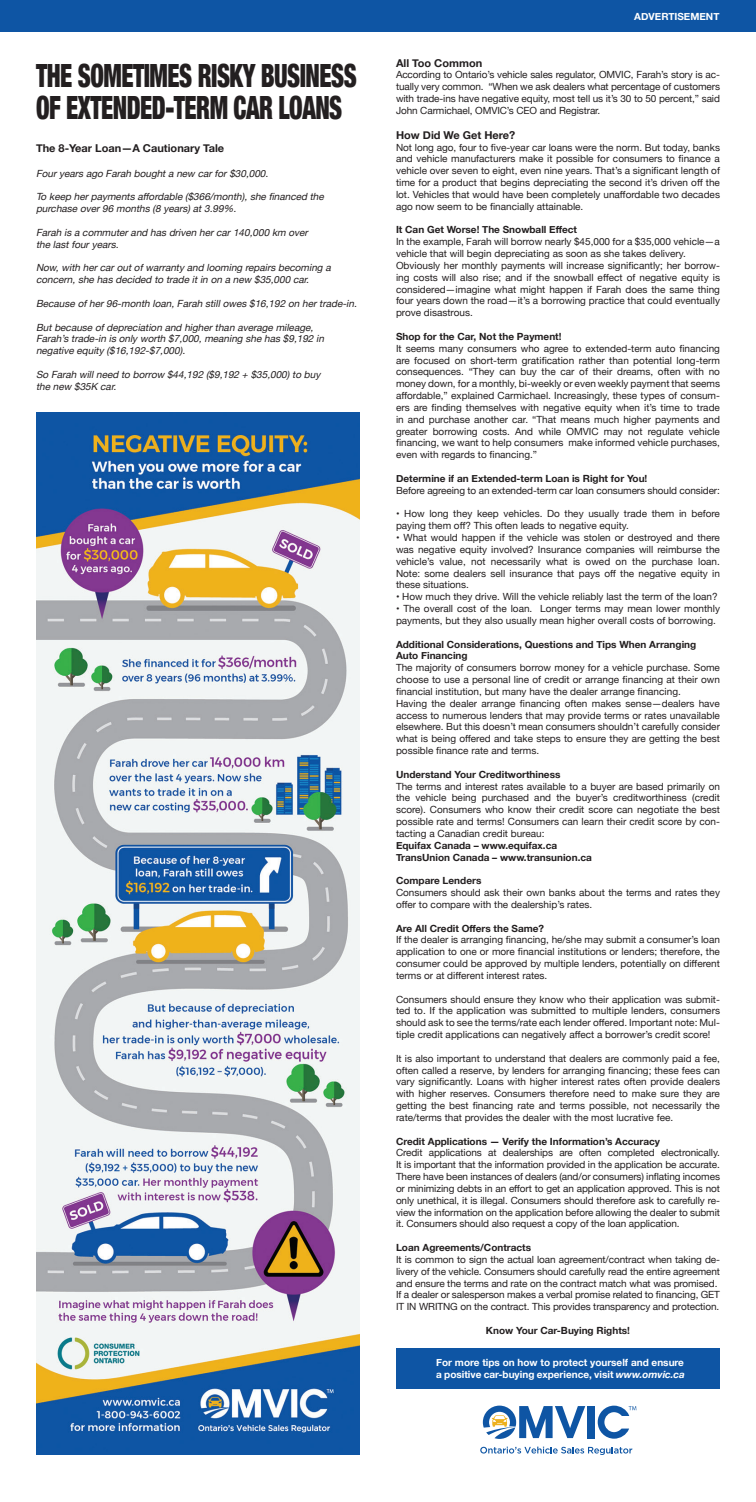
<style>
.page{position:relative;width:756px;height:1502px;background:#fff}
.page>*{position:absolute;margin:0;border:0;box-sizing:border-box;transform-origin:0 0}
.t1{font:900 condensed 32px/32px "Helvetica Neue";letter-spacing:-.02em;color:#231f20;scale:.76 1}
.t2{font:700 10.8px "Helvetica Neue";color:#231f20}
.t3{font:700 10px/12px "Helvetica Neue";color:#fff}
.t4{font:9.9px/11.8px "Helvetica Neue";color:#231f20;text-align:justify}
.t5{font:italic 9.9px/11.8px "Helvetica Neue";color:#231f20}
.t6{font:700 9.9px/11.8px "Helvetica Neue";color:#231f20}
.t7{font:700 9.9px "Helvetica Neue";color:#fff}
.s1{font-style:italic}
</style>
<div class="page">
<img style="left:36px;top:412px;width:324px;height:1043px">
<div style="left:0;top:0;width:756px;height:32px;background:#0e55a4"></div>
<div style="left:396px;top:1348px;width:324px;height:41px;background:#0e55a4"></div>
<svg style="left:598px;top:1405px;width:38px;height:33px"></svg>
<div style="left:588px;top:1406px;width:7px;height:32px;background:#0e55a4"></div>
<svg style="left:483px;top:1405px;width:102px;height:34px"></svg>
<svg style="left:480px;top:1446px;width:152px;height:9px"></svg>
<h1 class="t1" style="left:36px;top:58px;width:424px">THE SOMETIMES RISKY BUSINESS<br>OF EXTENDED-TERM CAR LOANS</h1>
<p class="t2" style="left:36px;top:140px;width:190px">The 8-Year Loan—A Cautionary Tale</p>
<p class="t5" style="left:36px;top:168px;width:237px">Fouryearsago Farah boughtanew carfor$30,000.</p>
<p class="t5" style="left:36px;top:192px;width:292px">To keep herpaymentsaffordable($366/month),shefinanced the purchaseover96 months(8 years)at3.99%.</p>
<p class="t5" style="left:36px;top:227px;width:276px">Farah isacommuterand hasdriven hercar140,000 km over thelastfouryears.</p>
<p class="t5" style="left:36px;top:262px;width:299px">Now,with hercaroutofwarrantyand looming repairsbecoming a concern,shehasdecided to tradeitin on anew $35,000 car.</p>
<p class="t5" style="left:36px;top:298px;width:325px">Becauseofher96-month loan,Farah stillowes$16,192 on hertrade-in.</p>
<p class="t5" style="left:36px;top:322px;width:293px">Butbecauseofdepreciation and higherthan averagemileage,<br>Farah’strade-in isonlyworth $7,000,meaning shehas$9,192 in negativeequity($16,192-$7,000).</p>
<p class="t5" style="left:36px;top:369px;width:289px">So Farah willneed to borrow $44,192 ($9,192 + $35,000)to buy thenew $35K car.</p>
<p class="t7" style="left:634px;top:9px;width:87px">ADVERTISEMENT</p>
<p class="t2" style="left:396px;top:54px;width:88px">All Too Common</p>
<p class="t4" style="left:396px;top:70px;width:326px">According to Ontario’s vehicle sales regulator, OMVIC, Farah’s story is ac&shy;tually very common. “When we ask dealers what percentage of customers with trade-ins have negative equity, most tell us it’s 30 to 50 percent,” said John Carmichael, OMVIC’s CEO and Registrar.</p>
<p class="t2" style="left:396px;top:126px;width:121px">How Did We Get Here?</p>
<p class="t4" style="left:396px;top:142px;width:326px">Not long ago, four to five-year car loans were the norm. But today, banks and vehicle manufacturers make it possible for consumers to finance a vehicle over seven to eight, even nine years. That’s a significant length of time for a product that begins depreciating the second it’s driven off the lot. Vehicles that would have been completely unaffordable two decades ago now seem to be financially attainable.</p>
<p class="t6" style="left:396px;top:224px;width:183px">It Can Get Worse! The Snowball Effect</p>
<p class="t4" style="left:396px;top:236px;width:326px;text-align:left">In the example, Farah will borrow nearly $45,000 for a $35,000 vehicle—a vehicle that will begin depreciating as soon as she takes delivery.<br>Obviously her monthly payments will increase significantly; her borrow&shy;ing costs will also rise; and if the snowball effect of negative equity is considered—imagine what might happen if Farah does the same thing four years down the road—it’s a borrowing practice that could eventually prove disastrous.</p>
<p class="t6" style="left:396px;top:331px;width:167px">Shop for the Car, Not the Payment!</p>
<p class="t4" style="left:396px;top:343px;width:326px">It seems many consumers who agree to extended-term auto financing are focused on short-term gratification rather than potential long-term consequences. “They can buy the car of their dreams, often with no money down, for a monthly, bi-weekly or even weekly payment that seems affordable,” explained Carmichael. Increasingly, these types of consum&shy;ers are finding themselves with negative equity when it’s time to trade in and purchase another car. “That means much higher payments and greater borrowing costs. And while OMVIC may not regulate vehicle financing, we want to help consumers make informed vehicle purchases, even with regards to financing.”</p>
<p class="t6" style="left:396px;top:473px;width:253px">Determine if an Extended-term Loan is Right for You!</p>
<p class="t4" style="left:396px;top:485px;width:326px">Before agreeing to an extended-term car loan consumers should consider:</p>
<p class="t4" style="left:396px;top:509px;width:326px">• How long they keep vehicles. Do they usually trade them in before paying them off? This often leads to negative equity.</p>
<p class="t4" style="left:396px;top:532px;width:326px">• What would happen if the vehicle was stolen or destroyed and there was negative equity involved? Insurance companies will reimburse the vehicle’s value, not necessarily what is owed on the purchase loan.<br>Note: some dealers sell insurance that pays off the negative equity in these situations.</p>
<p class="t4" style="left:396px;top:591px;width:323px">• How much they drive. Will the vehicle reliably last the term of the loan?</p>
<p class="t4" style="left:396px;top:603px;width:326px">• The overall cost of the loan. Longer terms may mean lower monthly payments, but they also usually mean higher overall costs of borrowing.</p>
<p class="t6" style="left:396px;top:638px;width:302px">Additional Considerations, Questions and Tips When Arranging<br>Auto Financing</p>
<p class="t4" style="left:396px;top:662px;width:326px;text-align:left">The majority of consumers borrow money for a vehicle purchase. Some choose to use a personal line of credit or arrange financing at their own financial institution, but many have the dealer arrange financing.<br>Having the dealer arrange financing often makes sense—dealers have access to numerous lenders that may provide terms or rates unavailable elsewhere. But this doesn’t mean consumers shouldn’t carefully consider what is being offered and take steps to ensure they are getting the best possible finance rate and terms.</p>
<p class="t6" style="left:396px;top:769px;width:166px">Understand Your Creditworthiness</p>
<p class="t4" style="left:396px;top:781px;width:326px">The terms and interest rates available to a buyer are based primarily on the vehicle being purchased and the buyer’s creditworthiness (credit score). Consumers who know their credit score can negotiate the best possible rate and terms! Consumers can learn their credit score by con&shy;tacting a Canadian credit bureau:</p>
<p class="t6" style="left:396px;top:840px;width:197px">Equifax Canada – www.equifax.ca<br>TransUnion Canada – www.transunion.ca</p>
<p class="t6" style="left:396px;top:875px;width:87px">Compare Lenders</p>
<p class="t4" style="left:396px;top:887px;width:326px">Consumers should ask their own banks about the terms and rates they offer to compare with the dealership’s rates.</p>
<p class="t6" style="left:396px;top:922px;width:150px">Are All Credit Offers the Same?</p>
<p class="t4" style="left:396px;top:934px;width:326px">If the dealer is arranging financing, he/she may submit a consumer’s loan application to one or more financial institutions or lenders; therefore, the consumer could be approved by multiple lenders, potentially on different terms or at different interest rates.</p>
<p class="t4" style="left:396px;top:994px;width:326px">Consumers should ensure they know who their application was submit&shy;ted to. If the application was submitted to multiple lenders, consumers should ask to see the terms/rate each lender offered. Important note: Mul&shy;tiple credit applications can negatively affect a borrower’s credit score!</p>
<p class="t4" style="left:396px;top:1053px;width:326px">It is also important to understand that dealers are commonly paid a fee, often called a reserve, by lenders for arranging financing; these fees can vary significantly. Loans with higher interest rates often provide dealers with higher reserves. Consumers therefore need to make sure they are getting the best financing rate and terms possible, not necessarily the rate/terms that provides the dealer with the most lucrative fee.</p>
<p class="t6" style="left:396px;top:1135px;width:266px">Credit Applications — Verify the Information’s Accuracy</p>
<p class="t4" style="left:396px;top:1147px;width:326px">Credit applications at dealerships are often completed electronically.<br>It is important that the information provided in the application be accurate.<br>There have been instances of dealers (and/or consumers) inflating incomes or minimizing debts in an effort to get an application approved. This is not only unethical, it is illegal. Consumers should therefore ask to carefully re&shy;view the information on the application before allowing the dealer to submit it. Consumers should also request a copy of the loan application.</p>
<p class="t6" style="left:396px;top:1242px;width:137px">Loan Agreements/Contracts</p>
<p class="t4" style="left:396px;top:1254px;width:326px;text-align:left">It is common to sign the actual loan agreement/contract when taking de&shy;livery of the vehicle. Consumers should carefully read the entire agreement and ensure the terms and rate on the contract match what was promised.<br>If a dealer or salesperson makes a verbal promise related to financing, GET IT IN WRITNG on the contract. This provides transparency and protection.</p>
<p class="t6" style="left:486px;top:1325px;width:146px">Know Your Car-Buying Rights!</p>
<p class="t3" style="left:436px;top:1356px;width:250px">For more tips on how to protect yourself and ensure a positive car-buying experience, visit <span class="s1">www.omvic.ca</span></p>
</div>
